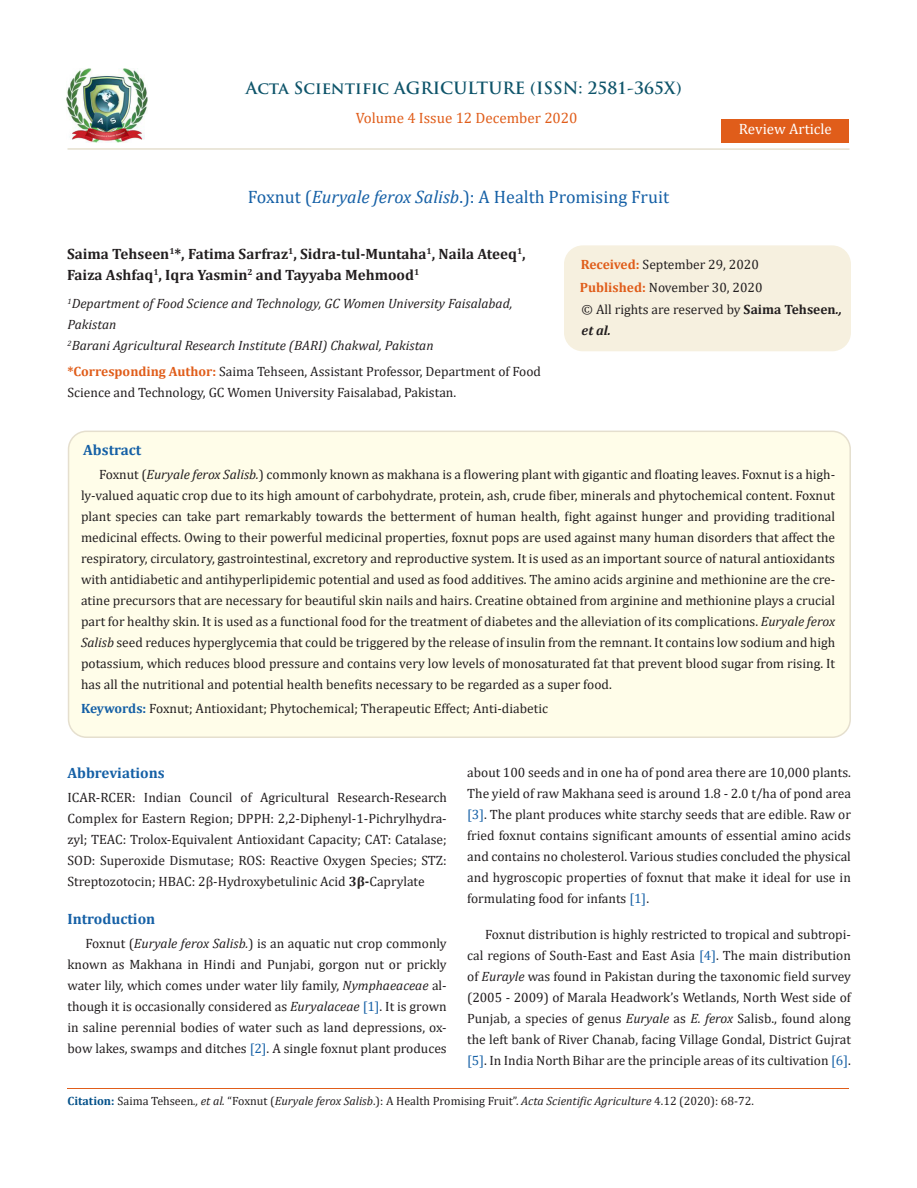
<style>
.page{position:relative;width:917px;height:1188px;background:#fff}
.page>*{position:absolute;margin:0;border:0;box-sizing:border-box;transform-origin:0 0}
.t1{font:18px "Cambria";color:#1560a6}
.t2{font:700 16.5px "Trajan Pro";color:#0e546a}
.t3{font:700 15px/21px "Cambria";color:#231f20}
.List_Paragraph{font:700 15px "Cambria";color:#1560a6}
.t4{font:15px "Cambria";color:#e05d1a}
.t5{font:15px "Cambria";color:#fff}
.Default{font:13.5px/21px "Cambria";color:#231f20;text-align:justify}
.t6{font:italic 13.5px/21px "Cambria";color:#231f20}
.t7{font:12px "Cambria";color:#231f20}
.s1{font-style:italic}
.s2{font-weight:700;color:#e05d1a}
.s3{font-weight:700}
.s4{font-weight:700;font-style:italic}
.s5{font-weight:700;color:#1560a6}
.s6{color:#1560a6}
.s7{font-weight:700;color:#035089}
</style>
<div class="page">
<img style="left:67px;top:68px;width:80px;height:74px">
<div style="left:721px;top:119px;width:128px;height:23px;background:#e05d1a"></div>
<div style="left:564px;top:246px;width:286px;height:105px;background:#f6f0df;border-radius:18px"></div>
<div style="left:564px;top:245px;width:286px;height:106px;border:2px solid #f6f0df;border-radius:18px"></div>
<div style="left:68px;top:431px;width:782px;height:306px;background:#fffde9;border-radius:18px"></div>
<div style="left:68px;top:431px;width:782px;height:307px;border:2px solid #e5dfce;border-radius:18px"></div>
<hr style="left:67px;top:1088px;width:782px;height:1px;background:#e05d1a">
<hr style="left:67px;top:148px;width:782px;height:2px;background:#e5dfce">
<p class="t2" style="left:246px;top:77px;width:437px">Acta Scientific AGRICULTURE (ISSN: 2581-365X)</p>
<p class="t4" style="left:356px;top:109px;width:223px">Volume 4 Issue 12 December 2020</p>
<p class="t1" style="left:248px;top:186px;width:423px">Foxnut (<span class="s1">Euryale ferox Salisb</span>.): A Health Promising Fruit</p>
<p class="t5" style="left:739px;top:120px;width:94px">Review Article</p>
<p class="t3" style="left:67px;top:242px;width:460px">Saima Tehseen<sup>1</sup>*, Fatima Sarfraz<sup>1</sup>, Sidra-tul-Muntaha<sup>1</sup>, Naila Ateeq<sup>1</sup>,<br>Faiza Ashfaq<sup>1</sup>, Iqra Yasmin<sup>2</sup> and Tayyaba Mehmood<sup>1</sup></p>
<p class="t6" style="left:67px;top:293px;width:446px"><sup>1</sup>Department of Food Science and Technology, GC Women University Faisalabad,<br>Pakistan</p>
<p class="t6" style="left:67px;top:335px;width:367px"><sup>2</sup>Barani Agricultural Research Institute (BARI) Chakwal, Pakistan</p>
<p class="Default" style="left:67px;top:361px;width:475px"><span class="s2">*Corresponding Author:</span> Saima Tehseen, Assistant Professor, Department of Food<br>Science and Technology, GC Women University Faisalabad, Pakistan.</p>
<p class="Default" style="left:580px;top:254px;width:180px"><span class="s2">Received:</span> September 29, 2020</p>
<p class="Default" style="left:580px;top:277px;width:184px"><span class="s2">Published:</span> November 30, 2020</p>
<p class="Default" style="left:581px;top:299px;width:262px">© All rights are reserved by <span class="s3">Saima Tehseen</span><span class="s4">., et al.</span></p>
<p class="List_Paragraph" style="left:83px;top:439px;width:60px">Abstract</p>
<p class="Default" style="left:81px;top:464px;width:755px;text-indent:18px">Foxnut (<span class="s1">Euryale ferox Salisb.</span>) commonly known as makhana is a flowering plant with gigantic and floating leaves. Foxnut is a high&shy;ly-valued aquatic crop due to its high amount of carbohydrate, protein, ash, crude fiber, minerals and phytochemical content. Foxnut plant species can take part remarkably towards the betterment of human health, fight against hunger and providing traditional medicinal effects. Owing to their powerful medicinal properties, foxnut pops are used against many human disorders that affect the respiratory, circulatory, gastrointestinal, excretory and reproductive system. It is used as an important source of natural antioxidants with antidiabetic and antihyperlipidemic potential and used as food additives. The amino acids arginine and methionine are the cre&shy;atine precursors that are necessary for beautiful skin nails and hairs. Creatine obtained from arginine and methionine plays a crucial part for healthy skin. It is used as a functional food for the treatment of diabetes and the alleviation of its complications. <span class="s1">Euryale ferox Salisb</span> seed reduces hyperglycemia that could be triggered by the release of insulin from the remnant. It contains low sodium and high potassium, which reduces blood pressure and contains very low levels of monosaturated fat that prevent blood sugar from rising. It has all the nutritional and potential health benefits necessary to be regarded as a super food.</p>
<p class="Default" style="left:81px;top:698px;width:468px"><span class="s5">Keywords:</span> Foxnut; Antioxidant; Phytochemical; Therapeutic Effect; Anti-diabetic</p>
<p class="Default" style="left:467px;top:762px;width:385px">about 100 seeds and in one ha of pond area there are 10,000 plants.<br>The yield of raw Makhana seed is around 1.8 - 2.0 t/ha of pond area <span class="s6">[3]</span>. The plant produces white starchy seeds that are edible. Raw or fried foxnut contains significant amounts of essential amino acids and contains no cholesterol. Various studies concluded the physical and hygroscopic properties of foxnut that make it ideal for use in formulating food for infants <span class="s6">[1]</span>.</p>
<p class="Default" style="left:467px;top:924px;width:385px;text-indent:18px">Foxnut distribution is highly restricted to tropical and subtropi&shy;cal regions of South-East and East Asia <span class="s6">[4]</span>. The main distribution of <span class="s1">Eurayle</span> was found in Pakistan during the taxonomic field survey (2005 - 2009) of Marala Headwork’s Wetlands, North West side of Punjab, a species of genus <span class="s1">Euryale</span> as <span class="s1">E. ferox</span> Salisb., found along the left bank of River Chanab, facing Village Gondal, District Gujrat <span class="s6">[5]</span>. In India North Bihar are the principle areas of its cultivation <span class="s6">[6]</span>.</p>
<p class="t7" style="left:67px;top:1094px;width:688px"><span class="s7">Citation:</span> Saima Tehseen<span class="s1">., et al.</span> “Foxnut (<span class="s1">Euryale ferox Salisb</span>.): A Health Promising Fruit”. <span class="s1">Acta Scientific Agriculture</span> 4.12 (2020): 68-72.</p>
<p class="List_Paragraph" style="left:67px;top:763px;width:99px">Abbreviations</p>
<p class="Default" style="left:67px;top:787px;width:381px">ICAR-RCER: Indian Council of Agricultural Research-Research Complex for Eastern Region; DPPH: 2,2-Diphenyl-1-Pichrylhydra&shy;zyl; TEAC: Trolox-Equivalent Antioxidant Capacity; CAT: Catalase; SOD: Superoxide Dismutase; ROS: Reactive Oxygen Species; STZ:<br>Streptozotocin; HBAC: 2β-Hydroxybetulinic Acid <span class="s3">3β-</span>Caprylate</p>
<p class="List_Paragraph" style="left:67px;top:908px;width:89px">Introduction</p>
<p class="Default" style="left:67px;top:933px;width:381px;text-indent:18px">Foxnut (<span class="s1">Euryale ferox Salisb.</span>) is an aquatic nut crop commonly known as Makhana in Hindi and Punjabi, gorgon nut or prickly water lily, which comes under water lily family, <span class="s1">Nymphaeaceae</span> al&shy;though it is occasionally considered as <span class="s1">Euryalaceae</span> <span class="s6">[1]</span>. It is grown in saline perennial bodies of water such as land depressions, ox&shy;bow lakes, swamps and ditches <span class="s6">[2]</span>. A single foxnut plant produces</p>
</div>
